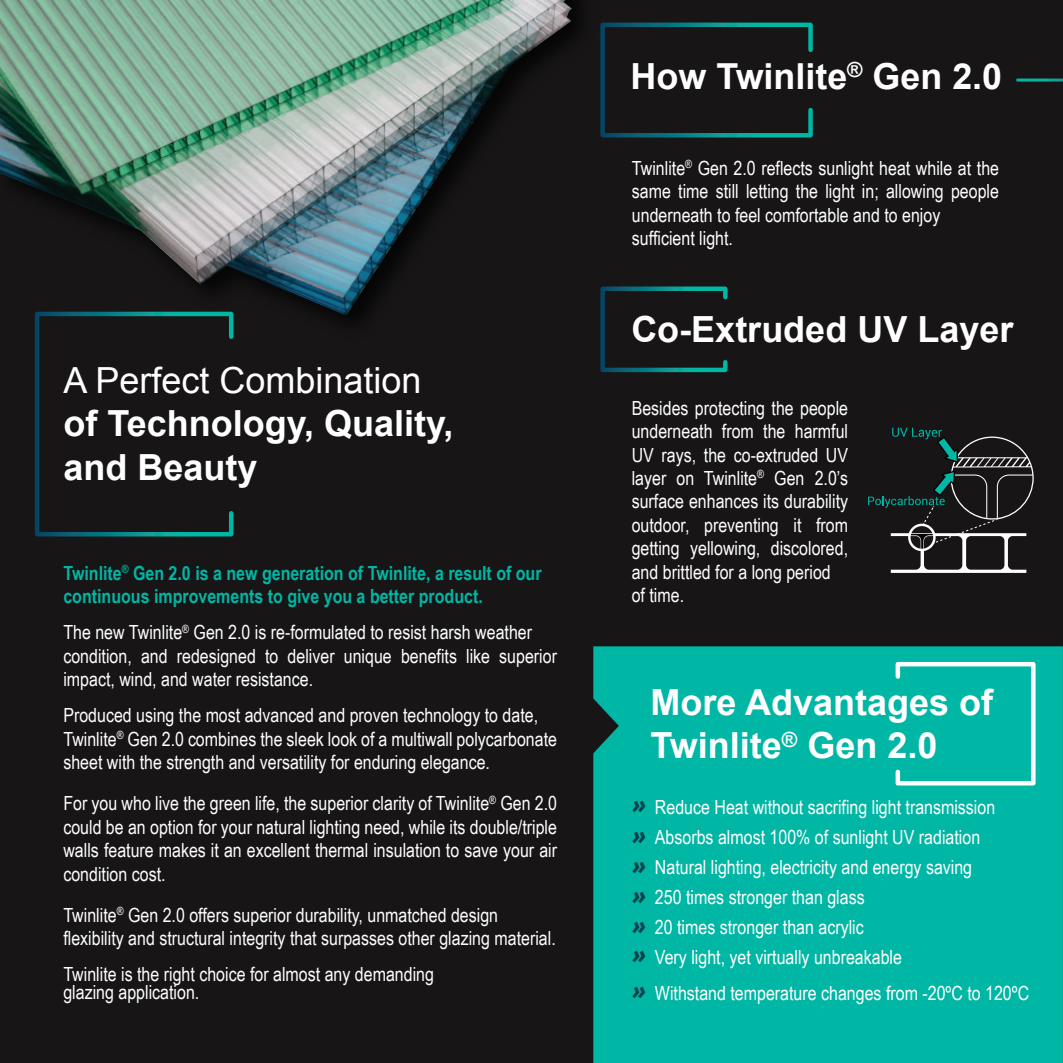
<style>
.page{position:relative;width:1063px;height:1063px;background:#171515}
.page>*{position:absolute;margin:0;border:0;box-sizing:border-box;transform-origin:0 0}
.t1{font:700 36px/43.2px "Arial";color:#fff}
.t2{font:36px "Arial";color:#fff}
.t3{font:700 35.85px "Arial";color:#fff}
.t4{font:italic 700 24.45px/29.8px "Open Sans";color:#00424c;text-align:justify}
.t5{font:19.5px/23.4px "Arial Narrow";color:#fff}
.t6{font:700 19.5px/23.4px "Arial Narrow";color:#00b6a5}
.s1{font-size:36px}
</style>
<div class="page">
<svg style="left:34px;top:370px;width:200px;height:167px"></svg>
<div style="left:593px;top:646px;width:470px;height:417px;background:#00b6a5"></div>
<svg style="left:658px;top:22px;width:155px;height:116px"></svg>
<svg style="left:600px;top:286px;width:128px;height:87px"></svg>
<svg style="left:893px;top:660px;width:145px;height:128px;background:#19bdae"></svg>
<hr style="left:1016px;top:79px;width:47px;height:3px;background:#fff">
<img style="left:34px;top:0;width:624px;height:370px">
<img style="left:0;top:0;width:572px;height:316px">
<svg style="left:868px;top:428px;width:166px;height:145px"></svg>
<h1 class="t2" style="left:63px;top:357px;width:360px">A Perfect Combination</h1>
<h1 class="t1" style="left:63px;top:403px;width:392px">of Technology, Quality, and Beauty</h1>
<p class="t6" style="left:63px;top:560px;width:480px">Twinlite<sup>®</sup> Gen 2.0 is a new generation of Twinlite, a result of our continuous improvements to give you a better product.</p>
<p class="t5" style="left:63px;top:620px;width:495px">The new Twinlite<sup>®</sup> Gen 2.0 is re-formulated to resist harsh weather condition, and redesigned to deliver unique benefits like superior impact, wind, and water resistance.</p>
<p class="t5" style="left:63px;top:703px;width:495px">Produced using the most advanced and proven technology to date,<br>Twinlite<sup>®</sup> Gen 2.0 combines the sleek look of a multiwall polycarbonate sheet with the strength and versatility for enduring elegance.</p>
<p class="t5" style="left:63px;top:791px;width:495px;text-align:justify">For you who live the green life, the superior clarity of Twinlite<sup>®</sup> Gen 2.0 could be an option for your natural lighting need, while its double/triple walls feature makes it an excellent thermal insulation to save your air condition cost.</p>
<p class="t5" style="left:63px;top:903px;width:494px">Twinlite<sup>®</sup> Gen 2.0 offers superior durability, unmatched design flexibility and structural integrity that surpasses other glazing material.</p>
<p class="t5" style="left:63px;top:965px;width:372px;line-height:18px">Twinlite is the right choice for almost any demanding glazing application.</p>
<h2 class="t3" style="left:631px;top:53px;width:373px"><span class="s1">How</span> Twinlite<sup>®</sup> Gen 2.0</h2>
<p class="t5" style="left:632px;top:156px;width:369px">Twinlite<sup>®</sup> Gen 2.0 reflects sunlight heat while at the same time still letting the light in; allowing people underneath to feel comfortable and to enjoy sufficient light.</p>
<h1 class="t1" style="left:631px;top:309px;width:384px">Co-Extruded UV Layer</h1>
<p class="t5" style="left:632px;top:395px;width:218px">Besides protecting the people underneath from the harmful<br>UV rays, the co-extruded UV layer on Twinlite<sup>®</sup> Gen 2.0’s surface enhances its durability outdoor, preventing it from getting yellowing, discolored, and brittled for a long period of time.</p>
<h1 class="t1" style="left:651px;top:682px;width:344px">More Advantages of<br>Twinlite<sup>®</sup> Gen 2.0</h1>
<p class="t4" style="left:632px;top:789px;width:15px">» » » » » »</p>
<p class="t4" style="left:632px;top:974px;width:15px">»</p>
<p class="t5" style="left:655px;top:791px;width:342px;line-height:30px">Reduce Heat without sacrifing light transmission Absorbs almost 100% of sunlight UV radiation Natural lighting, electricity and energy saving 250 times stronger than glass<br>20 times stronger than acrylic<br>Very light, yet virtually unbreakable</p>
<p class="t5" style="left:655px;top:980px;width:376px">Withstand temperature changes from -20ºC to 120ºC</p>
</div>
